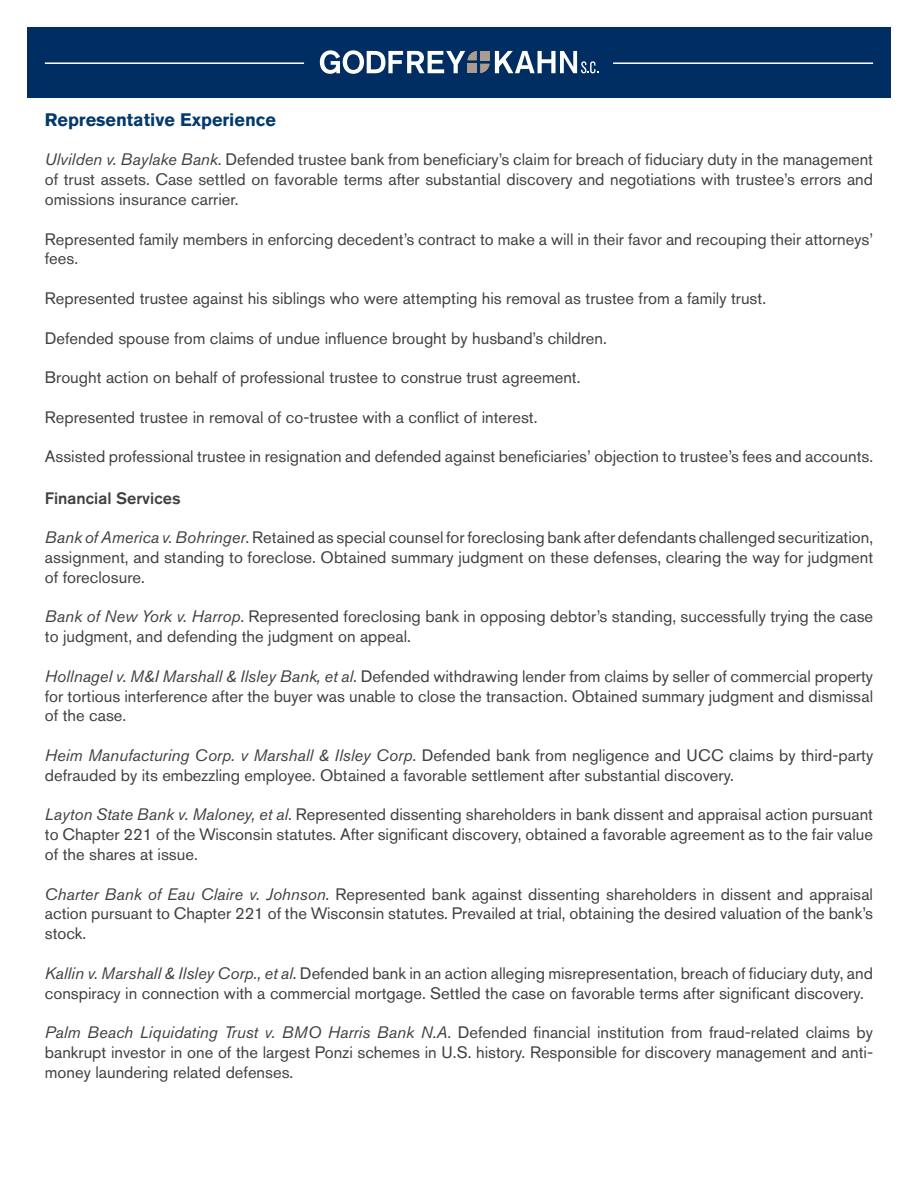
<style>
.page{position:relative;width:918px;height:1188px;background:#fff}
.page>*{position:absolute;margin:0;border:0;box-sizing:border-box;transform-origin:0 0}
.t1{font:700 18px "Akzidenz Grotesk Std";color:#033a6d}
.t2{font:16.5px/19.8px "Akzidenz Grotesk Std";color:#414042;text-align:justify}
.t3{font:500 16.5px "Akzidenz Grotesk Std";color:#414042}
.s1{font-style:italic}
</style>
<div class="page">
<div style="left:27px;top:27px;width:864px;height:70px;background:#002d62"></div>
<svg style="left:320px;top:50px;width:278px;height:24px"></svg>
<hr style="left:45px;top:62px;width:259px;height:2px;background:#fff">
<hr style="left:613px;top:62px;width:260px;height:2px;background:#fff">
<p class="t1" style="left:45px;top:109px;width:233px">Representative Experience</p>
<p class="t2" style="left:45px;top:150px;width:830px"><span class="s1">Ulvilden v. Baylake Bank</span>. Defended trustee bank from beneficiary’s claim for breach of fiduciary duty in the management of trust assets. Case settled on favorable terms after substantial discovery and negotiations with trustee’s errors and omissions insurance carrier.</p>
<p class="t2" style="left:45px;top:229px;width:830px">Represented family members in enforcing decedent’s contract to make a will in their favor and recouping their attorneys’ fees.</p>
<p class="t2" style="left:45px;top:288px;width:723px">Represented trustee against his siblings who were attempting his removal as trustee from a family trust.</p>
<p class="t2" style="left:45px;top:328px;width:564px">Defended spouse from claims of undue influence brought by husband’s children.</p>
<p class="t2" style="left:45px;top:367px;width:537px">Brought action on behalf of professional trustee to construe trust agreement.</p>
<p class="t2" style="left:45px;top:407px;width:494px">Represented trustee in removal of co-trustee with a conflict of interest.</p>
<p class="t2" style="left:45px;top:447px;width:830px">Assisted professional trustee in resignation and defended against beneficiaries’ objection to trustee’s fees and accounts.</p>
<p class="t3" style="left:45px;top:488px;width:137px">Financial Services</p>
<p class="t2" style="left:45px;top:528px;width:830px"><span class="s1">Bank of America v. Bohringer</span>. Retained as special counsel for foreclosing bank after defendants challenged securitization, assignment, and standing to foreclose. Obtained summary judgment on these defenses, clearing the way for judgment of foreclosure.</p>
<p class="t2" style="left:45px;top:607px;width:830px"><span class="s1">Bank of New York v. Harrop</span>. Represented foreclosing bank in opposing debtor’s standing, successfully trying the case to judgment, and defending the judgment on appeal.</p>
<p class="t2" style="left:45px;top:666px;width:830px"><span class="s1">Hollnagel v. M&amp;I Marshall &amp; Ilsley Bank, et al</span>. Defended withdrawing lender from claims by seller of commercial property for tortious interference after the buyer was unable to close the transaction. Obtained summary judgment and dismissal of the case.</p>
<p class="t2" style="left:45px;top:745px;width:830px"><span class="s1">Heim Manufacturing Corp. v Marshall &amp; Ilsley Corp</span>. Defended bank from negligence and UCC claims by third-party defrauded by its embezzling employee. Obtained a favorable settlement after substantial discovery.</p>
<p class="t2" style="left:45px;top:805px;width:830px"><span class="s1">Layton State Bank v. Maloney, et al</span>. Represented dissenting shareholders in bank dissent and appraisal action pursuant to Chapter 221 of the Wisconsin statutes. After significant discovery, obtained a favorable agreement as to the fair value of the shares at issue.</p>
<p class="t2" style="left:45px;top:884px;width:830px"><span class="s1">Charter Bank of Eau Claire v. Johnson</span>. Represented bank against dissenting shareholders in dissent and appraisal action pursuant to Chapter 221 of the Wisconsin statutes. Prevailed at trial, obtaining the desired valuation of the bank’s stock.</p>
<p class="t2" style="left:45px;top:963px;width:830px"><span class="s1">Kallin v. Marshall &amp; Ilsley Corp., et al</span>. Defended bank in an action alleging misrepresentation, breach of fiduciary duty, and conspiracy in connection with a commercial mortgage. Settled the case on favorable terms after significant discovery.</p>
<p class="t2" style="left:45px;top:1023px;width:830px"><span class="s1">Palm Beach Liquidating Trust v. BMO Harris Bank N.A</span>. Defended financial institution from fraud-related claims by bankrupt investor in one of the largest Ponzi schemes in U.S. history. Responsible for discovery management and anti&shy;money laundering related defenses.</p>
</div>
